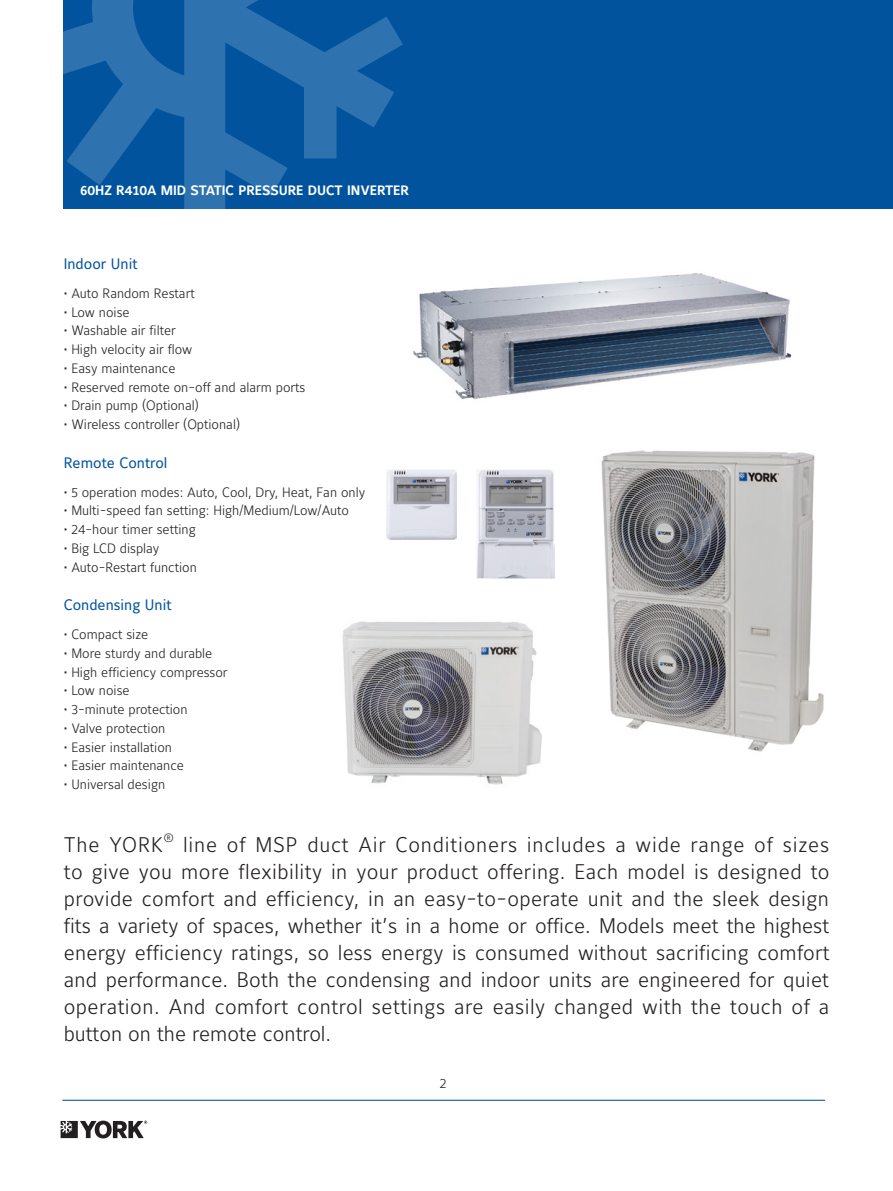
<style>
.page{position:relative;width:893px;height:1191px;background:#fff}
.page>*{position:absolute;margin:0;border:0;box-sizing:border-box;transform-origin:0 0}
.正文_CN{font:21px/27px "Maurea Light Lf";letter-spacing:.025em;color:#231f20;text-align:justify}
.正文_CN-2{font:15px "Maurea Regular Lf";color:#01539e}
.正文_CN-3{font:13.5px "Maurea Light Lf";color:#231f20}
.正文_CN-4{font:13.5px "Maurea Bold Lf";color:#fff}
.正文_CN-5{font:12.3px "Maurea Light Lf";color:#231f20}
</style>
<div class="page">
<svg style="left:61px;top:1120px;width:86px;height:18px"></svg>
<hr style="left:62px;top:1099px;width:763px;height:1px;background:#01539e">
<div style="left:64px;top:0;width:829px;height:208px;background:#01539e"></div>
<svg style="left:63px;top:0;width:340px;height:209px"></svg>
<img style="left:342px;top:621px;width:200px;height:164px">
<img style="left:601px;top:450px;width:223px;height:302px">
<img style="left:387px;top:470px;width:69px;height:69px">
<img style="left:476px;top:469px;width:79px;height:109px">
<img style="left:413px;top:273px;width:379px;height:126px">
<p class="正文_CN-4" style="left:80px;top:183px;width:330px">60HZ R410A MID STATIC PRESSURE DUCT INVERTER</p>
<p class="正文_CN-2" style="left:64px;top:255px;width:75px">Indoor Unit</p>
<p class="正文_CN-3" style="left:64px;top:285px;width:132px">• Auto Random Restart</p>
<p class="正文_CN-3" style="left:64px;top:304px;width:67px">• Low noise</p>
<p class="正文_CN-3" style="left:64px;top:323px;width:114px">• Washable air filter</p>
<p class="正文_CN-3" style="left:64px;top:342px;width:130px">• High velocity air flow</p>
<p class="正文_CN-3" style="left:64px;top:360px;width:113px">• Easy maintenance</p>
<p class="正文_CN-3" style="left:64px;top:379px;width:243px">• Reserved remote on-off and alarm ports</p>
<p class="正文_CN-3" style="left:64px;top:398px;width:137px">• Drain pump (Optional)</p>
<p class="正文_CN-3" style="left:64px;top:417px;width:178px">• Wireless controller (Optional)</p>
<p class="正文_CN-2" style="left:64px;top:454px;width:105px">Remote Control</p>
<p class="正文_CN-3" style="left:64px;top:484px;width:303px">• 5 operation modes: Auto, Cool, Dry, Heat, Fan only</p>
<p class="正文_CN-3" style="left:64px;top:503px;width:287px">• Multi-speed fan setting: High/Medium/Low/Auto</p>
<p class="正文_CN-3" style="left:64px;top:522px;width:134px">• 24-hour timer setting</p>
<p class="正文_CN-3" style="left:64px;top:540px;width:97px">• Big LCD display</p>
<p class="正文_CN-3" style="left:64px;top:559px;width:135px">• Auto-Restart function</p>
<p class="正文_CN-2" style="left:64px;top:597px;width:109px">Condensing Unit</p>
<p class="正文_CN-3" style="left:64px;top:627px;width:86px">• Compact size</p>
<p class="正文_CN-3" style="left:64px;top:645px;width:150px">• More sturdy and durable</p>
<p class="正文_CN-3" style="left:64px;top:664px;width:165px">• High efficiency compressor</p>
<p class="正文_CN-3" style="left:64px;top:683px;width:67px">• Low noise</p>
<p class="正文_CN-3" style="left:64px;top:702px;width:125px">• 3-minute protection</p>
<p class="正文_CN-3" style="left:64px;top:720px;width:103px">• Valve protection</p>
<p class="正文_CN-3" style="left:64px;top:739px;width:110px">• Easier installation</p>
<p class="正文_CN-3" style="left:64px;top:758px;width:122px">• Easier maintenance</p>
<p class="正文_CN-3" style="left:64px;top:777px;width:103px">• Universal design</p>
<p class="正文_CN" style="left:64px;top:832px;width:101px">The YORK</p>
<p class="正文_CN-5" style="left:164px;top:830px;width:11px">®</p>
<p class="正文_CN" style="left:64px;top:832px;width:767px;text-indent:119px">line of MSP duct Air Conditioners includes a wide range of sizes to give you more flexibility in your product offering. Each model is designed to provide comfort and efficiency, in an easy-to-operate unit and the sleek design fits a variety of spaces, whether it’s in a home or office. Models meet the highest energy efficiency ratings, so less energy is consumed without sacrificing comfort and performance. Both the condensing and indoor units are engineered for quiet operation. And comfort control settings are easily changed with the touch of a button on the remote control.</p>
<p class="正文_CN-3" style="left:440px;top:1075px;width:8px">2</p>
</div>
